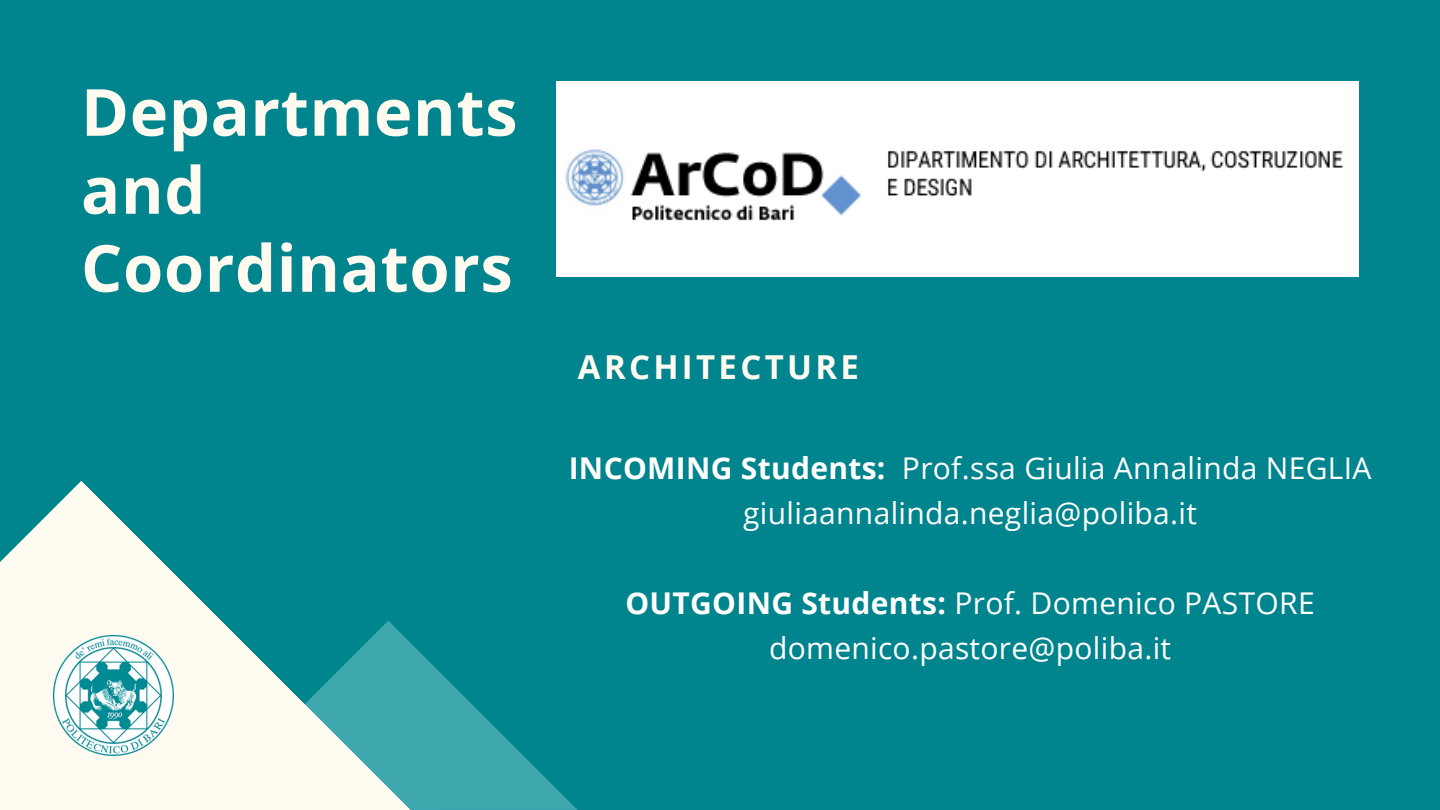
<style>
.page{position:relative;width:1440px;height:810px;background:#00848d}
.page>*{position:absolute;margin:0;border:0;box-sizing:border-box;transform-origin:0 0}
.t1{font:700 65px/78px "Open Sans";letter-spacing:.01em;color:#fffbf0}
.t2{font:700 33px "Open Sans";letter-spacing:.1em;color:#fffbf0}
.t3{font:30px "Open Sans";letter-spacing:.01em;color:#fff}
.s1{font-weight:700}
</style>
<div class="page">
<svg style="left:486px;top:718px;width:91px;height:92px"></svg>
<svg style="left:0;top:481px;width:486px;height:329px"></svg>
<img style="left:54px;top:635px;width:120px;height:120px">
<img style="left:556px;top:81px;width:803px;height:196px">
<h2 class="t1" style="left:81px;top:72px;width:438px">Departments and<br>Coordinators</h2>
<p class="t2" style="left:578px;top:344px;width:282px">ARCHITECTURE</p>
<p class="t3" style="left:569px;top:447px;width:804px"><span class="s1">INCOMING Students:</span> Prof.ssa Giulia Annalinda NEGLIA</p>
<p class="t3" style="left:743px;top:492px;width:455px">giuliaannalinda.neglia@poliba.it</p>
<p class="t3" style="left:625px;top:582px;width:691px"><span class="s1">OUTGOING Students:</span> Prof. Domenico PASTORE</p>
<p class="t3" style="left:769px;top:627px;width:404px">domenico.pastore@poliba.it</p>
</div>
